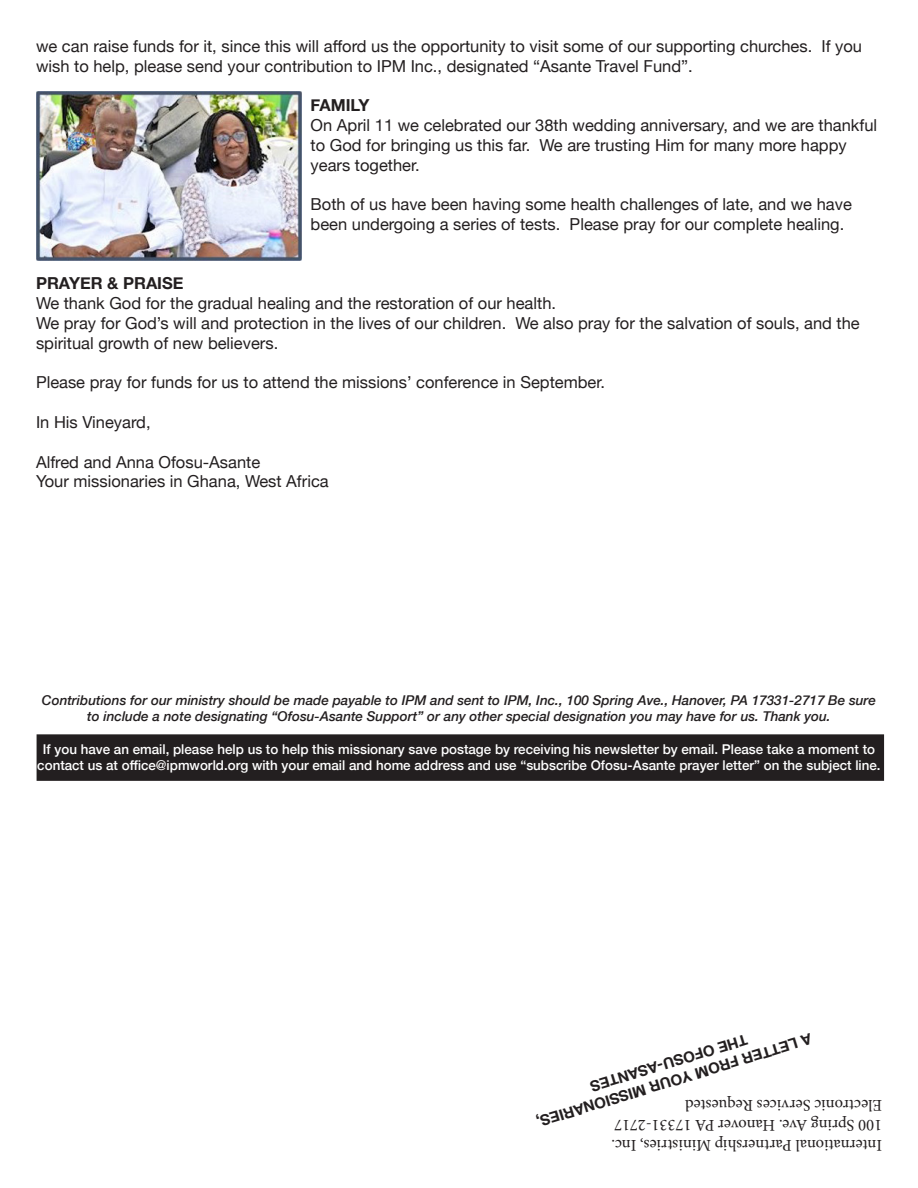
<style>
.page{position:relative;width:918px;height:1188px;background:#fff}
.page>*{position:absolute;margin:0;border:0;box-sizing:border-box;transform-origin:0 0}
.t1{font:16.5px/19.8px "Helvetica Neue";color:#231f20}
.t2{font:16.5px "Minion Pro";color:#231f20}
.t3{font:700 16.5px "Helvetica Neue";color:#231f20}
.t4{font:700 15px "Helvetica Neue";color:#231f20}
.t5{font:500 13.5px/16.2px "Helvetica Neue";color:#fff;text-align:center}
.t6{font:italic 500 13.5px/16.2px "Helvetica Neue";color:#231f20;text-align:center}
</style>
<div class="page">
<div style="left:37px;top:735px;width:846px;height:45px;background:#231f20"></div>
<div style="left:37px;top:734px;width:847px;height:47px;border:2px solid #231f20"></div>
<img style="left:36px;top:92px;width:266px;height:169px">
<p class="t1" style="left:36px;top:37px;width:828px">we can raise funds for it, since this will afford us the opportunity to visit some of our supporting churches. If you wish to help, please send your contribution to IPM Inc., designated “Asante Travel Fund”.</p>
<p class="t3" style="left:311px;top:92px;width:60px">FAMILY</p>
<p class="t1" style="left:311px;top:116px;width:568px">On April 11 we celebrated our 38th wedding anniversary, and we are thankful to God for bringing us this far. We are trusting Him for many more happy years together.</p>
<p class="t1" style="left:311px;top:195px;width:543px">Both of us have been having some health challenges of late, and we have been undergoing a series of tests. Please pray for our complete healing.</p>
<p class="t3" style="left:36px;top:270px;width:149px">PRAYER &amp; PRAISE</p>
<p class="t1" style="left:36px;top:294px;width:522px">We thank God for the gradual healing and the restoration of our health.</p>
<p class="t1" style="left:36px;top:314px;width:825px">We pray for God’s will and protection in the lives of our children. We also pray for the salvation of souls, and the spiritual growth of new believers.</p>
<p class="t1" style="left:36px;top:373px;width:571px">Please pray for funds for us to attend the missions’ conference in September.</p>
<p class="t1" style="left:36px;top:413px;width:116px">In His Vineyard,</p>
<p class="t1" style="left:36px;top:453px;width:226px">Alfred and Anna Ofosu-Asante</p>
<p class="t1" style="left:36px;top:472px;width:294px">Your missionaries in Ghana, West Africa</p>
<p class="t6" style="left:42px;top:691px;width:836px">Contributions for our ministry should be made payable to IPM and sent to IPM, Inc., 100 Spring Ave., Hanover, PA 17331-2717 Be sure to include a note designating “Ofosu-Asante Support” or any other special designation you may have for us. Thank you.</p>
<p class="t5" style="left:37px;top:740px;width:845px">If you have an email, please help us to help this missionary save postage by receiving his newsletter by email. Please take a moment to contact us at office@ipmworld.org with your email and home address and use “subscribe Ofosu-Asante prayer letter” on the subject line.</p>
<p class="t4" style="left:815px;top:1050px;width:288px;rotate:163deg">A LETTER FROM YOUR MISSIONARIES,</p>
<p class="t2" style="left:882px;top:1156px;width:272px;rotate:-180deg">International Partnership Ministries, Inc.</p>
<p class="t4" style="left:750px;top:1050px;width:165px;rotate:163deg">THE OFOSU-ASANTES</p>
<p class="t2" style="left:882px;top:1117px;width:198px;rotate:-180deg">Electronic Services Requested</p>
<p class="t2" style="left:882px;top:1137px;width:269px;rotate:-180deg">100 Spring Ave. Hanover PA 17331-2717</p>
</div>
